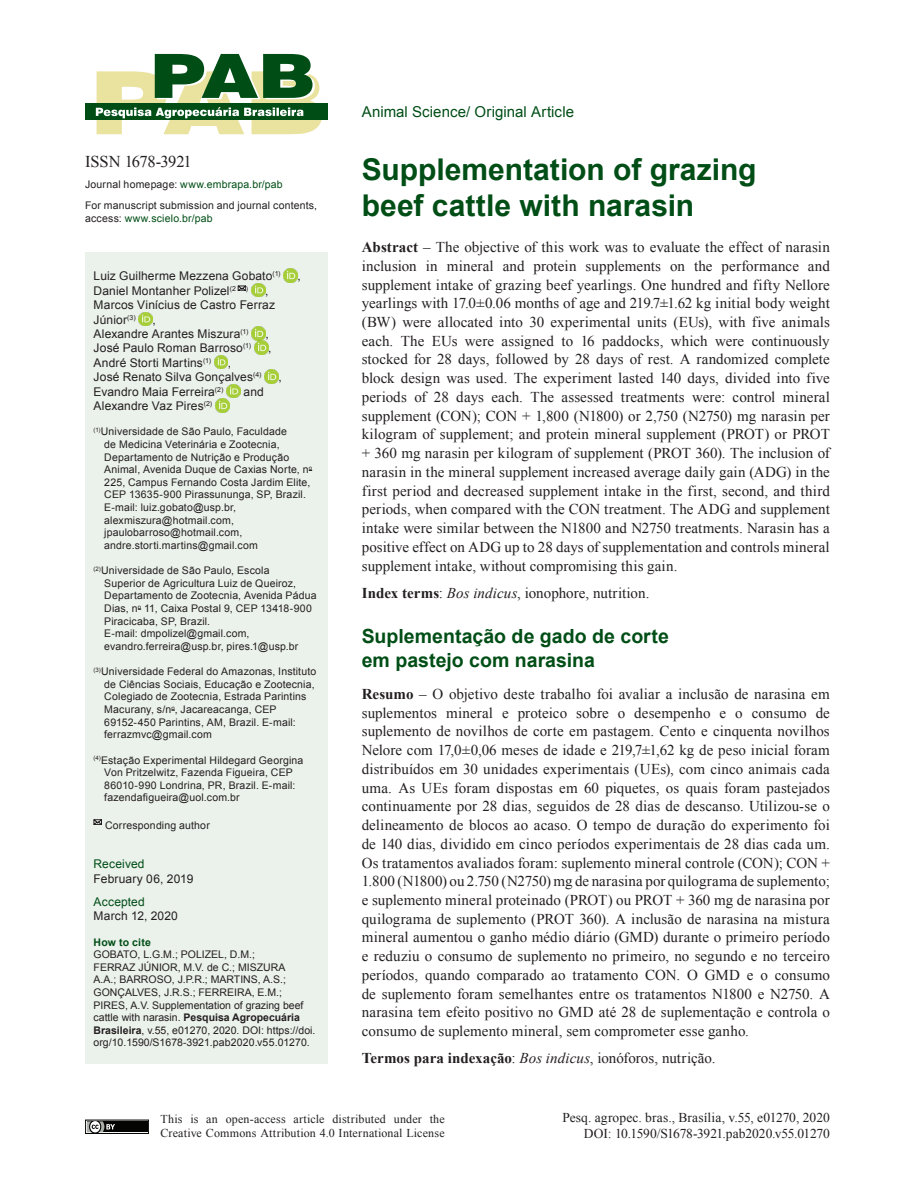
<style>
.page{position:relative;width:915px;height:1191px;background:#fff}
.page>*{position:absolute;margin:0;border:0;box-sizing:border-box;transform-origin:0 0}
.TÍTULO_DO_ARTIGO{font:700 30px/36.8px "Arial";color:#004e16}
.TÍTULO_DO_ABSTRACT{font:700 19.5px/24.2px "Arial";color:#004e16}
.ISSNe{font:16.5px "Times New Roman";letter-spacing:-.03em;color:#231f20}
.RESUMO_ABSTRACT{font:15px/18.8px "Times New Roman";letter-spacing:.005em;color:#231f20;text-align:justify}
.SEÇÃO_TIPO_DE_ARTIGO{font:15px "Arial";letter-spacing:.005em;color:#004e16}
.t1{font:13.5px/16.2px "Times New Roman";color:#231f20;text-align:right}
.AUTORES{font:12px/14.4px "Arial";letter-spacing:.01em;color:#231f20}
.t2{font:12px/14.4px "Times New Roman";letter-spacing:.015em;color:#231f20}
.RECEBIDO_DATA{font:12px "Arial";letter-spacing:.01em;color:#231f20}
.ACEITE_DATA{font:12px "Arial";letter-spacing:.015em;color:#231f20}
.RECEBIDO{font:12px "Arial";letter-spacing:.01em;color:#004e16}
.ACEITE{font:12px "Arial";letter-spacing:.01em;color:#004e16}
.NOTAS_AUTORES{font:10.5px/12.6px "Arial";letter-spacing:.015em;color:#231f20}
.HOW_TO_CITE_TEXTO{font:10.5px/12.6px "Arial";color:#231f20}
.ENDERECO_ELETRONICO{font:10.5px/12.6px "Arial";letter-spacing:.015em;color:#231f20}
.ENDERECO_ELETRONICO-2{font:10.5px "Arial";letter-spacing:.015em;color:#004e16}
.AUTOR_CORRESP{font:10.5px "Arial";letter-spacing:.015em;color:#231f20}
.HOW_TO_CITE{font:700 10.5px "Arial";letter-spacing:.02em;color:#004e16}
.AUTORES-2{font:6.9px "Arial";color:#231f20}
.s1{color:#231f20}
.s2{color:#004e16}
.s3{font-weight:700}
.s4{font-style:italic}
</style>
<div class="page">
<div style="left:85px;top:1119px;width:64px;height:15px;border:1px solid #040503"></div>
<div style="left:87px;top:1121px;width:60px;height:11px;background:#040503"></div>
<svg style="left:85px;top:1119px;width:30px;height:15px"></svg>
<div style="left:85px;top:104px;width:242px;height:16px;background:#004e16"></div>
<svg style="left:96px;top:54px;width:226px;height:80px"></svg>
<div style="left:85px;top:252px;width:242px;height:811px;background:#ebf1eb"></div>
<svg style="left:284px;top:269px;width:13px;height:13px"></svg>
<svg style="left:238px;top:286px;width:8px;height:5px"></svg>
<img style="left:251px;top:283px;width:14px;height:14px">
<img style="left:139px;top:312px;width:13px;height:14px">
<img style="left:252px;top:326px;width:13px;height:14px">
<img style="left:254px;top:341px;width:14px;height:13px">
<img style="left:214px;top:355px;width:14px;height:14px">
<svg style="left:265px;top:370px;width:13px;height:13px"></svg>
<img style="left:226px;top:384px;width:14px;height:14px">
<img style="left:215px;top:398px;width:14px;height:14px">
<svg style="left:94px;top:819px;width:8px;height:5px"></svg>
<p class="ISSNe" style="left:85px;top:150px;width:108px">ISSN 1678-3921</p>
<p class="ENDERECO_ELETRONICO-2" style="left:85px;top:178px;width:199px"><span class="s1">Journal homepage:</span> www.embrapa.br/pab</p>
<p class="ENDERECO_ELETRONICO" style="left:85px;top:199px;width:233px">For manuscript submission and journal contents, access: <span class="s2">www.scielo.br/pab</span></p>
<p class="AUTORES" style="left:94px;top:269px;width:188px">Luiz Guilherme Mezzena Gobato<sup>(1)</sup></p>
<p class="AUTORES" style="left:94px;top:283px;width:144px">Daniel Montanher Polizel<sup>(2</sup></p>
<p class="AUTORES-2" style="left:246px;top:284px;width:4px">)</p>
<p class="AUTORES" style="left:94px;top:283px;width:183px;text-indent:171px">,<br>Marcos Vinícius de Castro Ferraz<br>Júnior<sup>(3)</sup></p>
<p class="AUTORES" style="left:94px;top:312px;width:156px;text-indent:59px">,<br>Alexandre Arantes Miszura<sup>(1)</sup></p>
<p class="AUTORES" style="left:265px;top:327px;width:5px">,</p>
<p class="AUTORES" style="left:94px;top:341px;width:159px">José Paulo Roman Barroso<sup>(1)</sup></p>
<p class="AUTORES" style="left:268px;top:341px;width:5px">,</p>
<p class="AUTORES" style="left:94px;top:355px;width:119px">André Storti Martins<sup>(1)</sup></p>
<p class="AUTORES" style="left:94px;top:355px;width:169px;text-indent:134px">,<br>José Renato Silva Gonçalves<sup>(4)</sup></p>
<p class="AUTORES" style="left:278px;top:370px;width:5px">,</p>
<p class="AUTORES" style="left:297px;top:269px;width:5px">,</p>
<p class="AUTORES" style="left:94px;top:384px;width:131px">Evandro Maia Ferreira<sup>(2)</sup></p>
<p class="AUTORES" style="left:243px;top:384px;width:22px">and</p>
<p class="AUTORES" style="left:94px;top:399px;width:120px">Alexandre Vaz Pires<sup>(2)</sup></p>
<p class="NOTAS_AUTORES" style="left:104px;top:425px;width:209px;text-indent:-11px"><sup>(1)</sup>Universidade de São Paulo, Faculdade<br>de Medicina Veterinária e Zootecnia, Departamento de Nutrição e Produção Animal, Avenida Duque de Caxias Norte, n<sup>o </sup>225, Campus Fernando Costa Jardim Elite, CEP 13635-900 Pirassununga, SP, Brazil.<br>E-mail: luiz.gobato@usp.br, alexmiszura@hotmail.com, jpaulobarroso@hotmail.com, andre.storti.martins@gmail.com</p>
<p class="NOTAS_AUTORES" style="left:104px;top:564px;width:214px;text-indent:-11px"><sup>(2)</sup>Universidade de São Paulo, Escola<br>Superior de Agricultura Luiz de Queiroz, Departamento de Zootecnia, Avenida Pádua Dias, n<sup>o</sup> 11, Caixa Postal 9, CEP 13418-900<br>Piracicaba, SP, Brazil.<br>E-mail: dmpolizel@gmail.com, evandro.ferreira@usp.br, pires.1@usp.br</p>
<p class="NOTAS_AUTORES" style="left:104px;top:665px;width:213px;text-indent:-11px"><sup>(3)</sup>Universidade Federal do Amazonas, Instituto de Ciências Sociais, Educação e Zootecnia, Colegiado de Zootecnia, Estrada Parintins Macurany, s/n<sup>o</sup>, Jacareacanga, CEP 69152-450 Parintins, AM, Brazil. E-mail: ferrazmvc@gmail.com</p>
<p class="NOTAS_AUTORES" style="left:104px;top:753px;width:200px;text-indent:-11px"><sup>(4)</sup>Estação Experimental Hildegard Georgina Von Pritzelwitz, Fazenda Figueira, CEP 86010-990 Londrina, PR, Brazil. E-mail: fazendafigueira@uol.com.br</p>
<p class="AUTOR_CORRESP" style="left:105px;top:818px;width:106px">Corresponding author</p>
<p class="RECEBIDO" style="left:94px;top:856px;width:52px">Received</p>
<p class="RECEBIDO_DATA" style="left:94px;top:870px;width:101px">February 06, 2019</p>
<p class="ACEITE" style="left:94px;top:893px;width:53px">Accepted</p>
<p class="ACEITE_DATA" style="left:94px;top:908px;width:86px">March 12, 2020</p>
<p class="HOW_TO_CITE" style="left:94px;top:935px;width:59px">How to cite</p>
<p class="HOW_TO_CITE_TEXTO" style="left:94px;top:948px;width:223px">GOBATO, L.G.M.; POLIZEL, D.M.;<br>FERRAZ JÚNIOR, M.V. de C.; MISZURA<br>A.A.; BARROSO, J.P.R.; MARTINS, A.S.; GONÇALVES, J.R.S.; FERREIRA, E.M.; PIRES, A.V. Supplementation of grazing beef cattle with narasin. <span class="s3">Pesquisa Agropecuária Brasileira</span>, v.55, e01270, 2020. DOI: https://doi. org/10.1590/S1678-3921.pab2020.v55.01270.</p>
<p class="SEÇÃO_TIPO_DE_ARTIGO" style="left:361px;top:102px;width:214px">Animal Science/ Original Article</p>
<p class="TÍTULO_DO_ARTIGO" style="left:361px;top:152px;width:396px">Supplementation of grazing beef cattle with narasin</p>
<p class="RESUMO_ABSTRACT" style="left:361px;top:237px;width:469px"><span class="s3">Abstract</span> – The objective of this work was to evaluate the effect of narasin inclusion in mineral and protein supplements on the performance and supplement intake of grazing beef yearlings. One hundred and fifty Nellore yearlings with 17.0±0.06 months of age and 219.7±1.62 kg initial body weight (BW) were allocated into 30 experimental units (EUs), with five animals each. The EUs were assigned to 16 paddocks, which were continuously stocked for 28 days, followed by 28 days of rest. A randomized complete block design was used. The experiment lasted 140 days, divided into five periods of 28 days each. The assessed treatments were: control mineral supplement (CON); CON + 1,800 (N1800) or 2,750 (N2750) mg narasin per kilogram of supplement; and protein mineral supplement (PROT) or PROT + 360 mg narasin per kilogram of supplement (PROT 360). The inclusion of narasin in the mineral supplement increased average daily gain (ADG) in the first period and decreased supplement intake in the first, second, and third periods, when compared with the CON treatment. The ADG and supplement intake were similar between the N1800 and N2750 treatments. Narasin has a positive effect on ADG up to 28 days of supplementation and controls mineral supplement intake, without compromising this gain.</p>
<p class="RESUMO_ABSTRACT" style="left:361px;top:583px;width:289px"><span class="s3">Index terms</span>: <span class="s4">Bos indicus</span>, ionophore, nutrition.</p>
<p class="TÍTULO_DO_ABSTRACT" style="left:361px;top:625px;width:309px">Suplementação de gado de corte em pastejo com narasina</p>
<p class="RESUMO_ABSTRACT" style="left:361px;top:684px;width:469px"><span class="s3">Resumo</span> – O objetivo deste trabalho foi avaliar a inclusão de narasina em suplementos mineral e proteico sobre o desempenho e o consumo de suplemento de novilhos de corte em pastagem. Cento e cinquenta novilhos Nelore com 17,0±0,06 meses de idade e 219,7±1,62 kg de peso inicial foram distribuídos em 30 unidades experimentais (UEs), com cinco animais cada uma. As UEs foram dispostas em 60 piquetes, os quais foram pastejados continuamente por 28 dias, seguidos de 28 dias de descanso. Utilizou-se o delineamento de blocos ao acaso. O tempo de duração do experimento foi de 140 dias, dividido em cinco períodos experimentais de 28 dias cada um.<br>Os tratamentos avaliados foram: suplemento mineral controle (CON); CON + 1.800 (N1800) ou 2.750 (N2750) mg de narasina por quilograma de suplemento; e suplemento mineral proteinado (PROT) ou PROT + 360 mg de narasina por quilograma de suplemento (PROT 360). A inclusão de narasina na mistura mineral aumentou o ganho médio diário (GMD) durante o primeiro período e reduziu o consumo de suplemento no primeiro, no segundo e no terceiro períodos, quando comparado ao tratamento CON. O GMD e o consumo de suplemento foram semelhantes entre os tratamentos N1800 e N2750. A narasina tem efeito positivo no GMD até 28 de suplementação e controla o consumo de suplemento mineral, sem comprometer esse ganho.</p>
<p class="RESUMO_ABSTRACT" style="left:361px;top:1048px;width:355px"><span class="s3">Termos para indexação</span>: <span class="s4">Bos indicus</span>, ionóforos, nutrição.</p>
<p class="t2" style="left:160px;top:1111px;width:286px">This is an open-access article distributed under the<br>Creative Commons Attribution 4.0 International License</p>
<p class="t1" style="left:562px;top:1109px;width:269px">Pesq. agropec. bras., Brasília, v.55, e01270, 2020<br>DOI: 10.1590/S1678-3921.pab2020.v55.01270</p>
</div>
